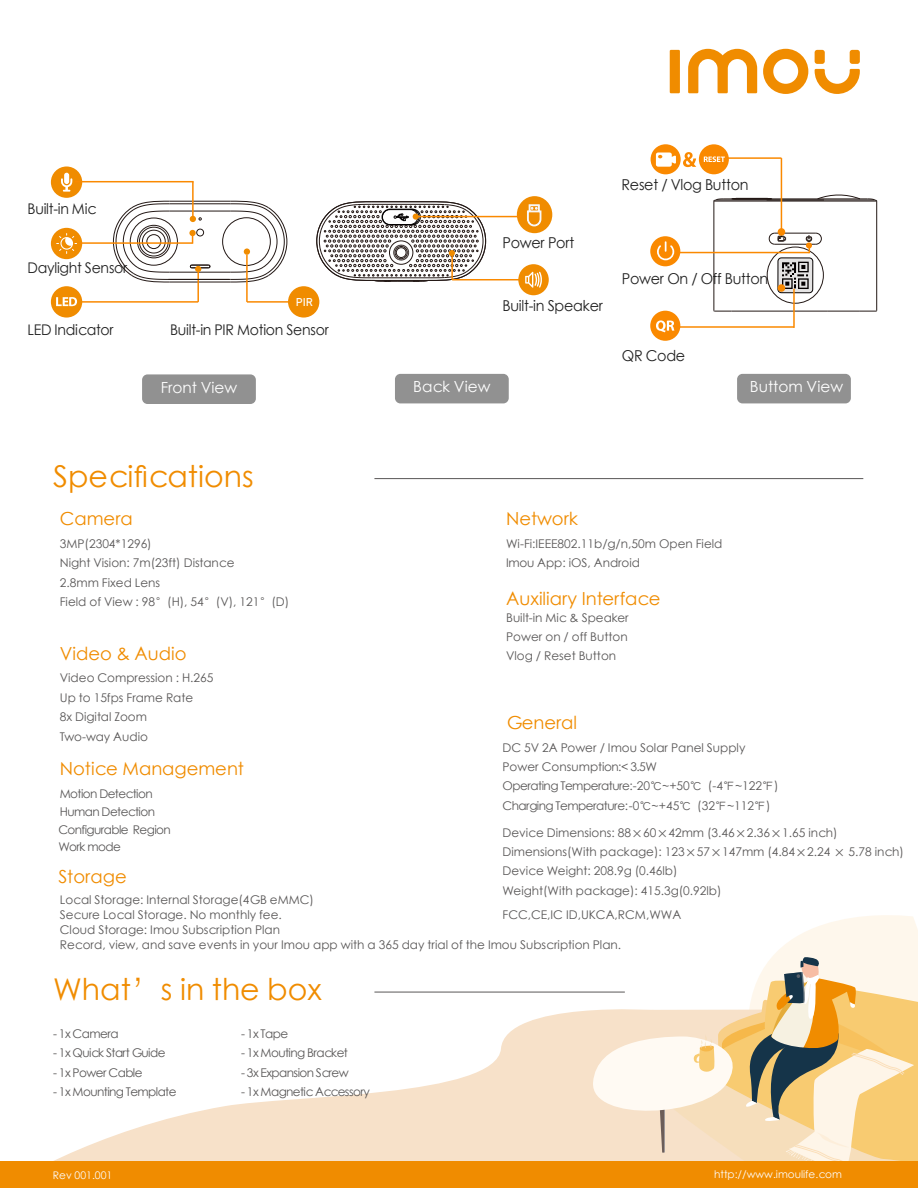
<style>
.page{position:relative;width:918px;height:1188px;background:#fff}
.page>*{position:absolute;margin:0;border:0;box-sizing:border-box;transform-origin:0 0}
.t1{font:30px "ST Xihei";color:#f08c00}
.t2{font:18px "ST Xihei";color:#f08c00}
.t3{font:15.3px "ST Xihei";color:#fff}
.t4{font:15px "ST Xihei";letter-spacing:-.02em;color:#212121;scale:.96 1}
.t5{font:14.7px "ST Xihei";letter-spacing:-.02em;color:#212121;scale:.96 1}
.t6{font:12px/19.5px "ST Xihei";color:#595757}
.t7{font:12px "ST Xihei";letter-spacing:-.05em;color:#595757}
.t8{font:12px "ST Xihei";letter-spacing:-.045em;color:#595757}
.t9{font:11.25px "Bahnschrift";color:#fff}
.t10{font:10.5px "ST Xihei";color:#fdfdfe}
</style>
<div class="page">
<div style="left:737px;top:374px;width:114px;height:29px;background:#919191;border-radius:5px"></div>
<div style="left:142px;top:374px;width:114px;height:30px;background:#919191;border-radius:5px"></div>
<div style="left:395px;top:374px;width:114px;height:29px;background:#919191;border-radius:5px"></div>
<svg style="left:54px;top:1010px;width:536px;height:151px"></svg>
<svg style="left:590px;top:915px;width:328px;height:246px"></svg>
<hr style="left:374px;top:478px;width:489px;height:1px;background:#595757">
<hr style="left:374px;top:992px;width:251px;height:1px;background:#595757">
<div style="left:0;top:1161px;width:918px;height:27px;background:#f08c00"></div>
<div style="left:670px;top:50px;width:10px;height:43px;background:#f08c00"></div>
<svg style="left:763px;top:49px;width:45px;height:45px"></svg>
<div style="left:815px;top:50px;width:10px;height:14px;background:#f08c00;border-radius:3px"></div>
<div style="left:850px;top:50px;width:10px;height:14px;background:#f08c00;border-radius:3px"></div>
<svg style="left:815px;top:69px;width:45px;height:25px"></svg>
<svg style="left:688px;top:49px;width:69px;height:44px"></svg>
<hr style="left:714px;top:201px;width:1px;height:110px;background:#231815">
<hr style="left:731px;top:311px;width:96px;height:1px;background:#231815">
<hr style="left:827px;top:311px;width:32px;height:1px;background:#231815">
<hr style="left:775px;top:244px;width:41px;height:1px;background:#231815">
<hr style="left:876px;top:201px;width:1px;height:110px;background:#231815">
<hr style="left:775px;top:233px;width:41px;height:1px;background:#231815">
<hr style="left:714px;top:201px;width:163px;height:1px;background:#231815">
<hr style="left:716px;top:200px;width:159px;height:1px;background:#231815">
<hr style="left:723px;top:199px;width:144px;height:1px;background:#231815">
<hr style="left:733px;top:198px;width:38px;height:1px;background:#231815">
<svg style="left:817px;top:194px;width:43px;height:5px"></svg>
<div style="left:767px;top:247px;width:57px;height:56px;border:1px solid #231815;border-radius:50%"></div>
<svg style="left:859px;top:310px;width:18px;height:2px"></svg>
<svg style="left:714px;top:310px;width:17px;height:2px"></svg>
<svg style="left:867px;top:199px;width:10px;height:2px"></svg>
<svg style="left:714px;top:199px;width:9px;height:2px"></svg>
<div style="left:778px;top:258px;width:35px;height:35px;background:#e5e4e4;border:1px solid #040000;border-radius:3px"></div>
<svg style="left:782px;top:262px;width:27px;height:27px"></svg>
<svg style="left:769px;top:233px;width:17px;height:12px"></svg>
<hr style="left:708px;top:157px;width:73px;height:2px;background:#fa8900">
<hr style="left:678px;top:252px;width:131px;height:1px;background:#fa8900">
<hr style="left:678px;top:326px;width:116px;height:2px;background:#fa8900">
<svg style="left:778px;top:228px;width:7px;height:8px"></svg>
<svg style="left:778px;top:284px;width:7px;height:8px"></svg>
<hr style="left:781px;top:158px;width:1px;height:74px;background:#fa8900">
<svg style="left:806px;top:233px;width:16px;height:20px"></svg>
<div style="left:651px;top:144px;width:30px;height:30px;background:#fa8900;border-radius:50%"></div>
<div style="left:699px;top:144px;width:30px;height:30px;background:#fa8900;border-radius:50%"></div>
<svg style="left:704px;top:156px;width:21px;height:6px"></svg>
<div style="left:650px;top:311px;width:30px;height:30px;background:#fa8900;border-radius:50%"></div>
<svg style="left:656px;top:320px;width:18px;height:12px"></svg>
<div style="left:650px;top:236px;width:30px;height:30px;background:#fa8900;border-radius:50%"></div>
<svg style="left:656px;top:152px;width:20px;height:15px"></svg>
<svg style="left:657px;top:241px;width:17px;height:19px"></svg>
<svg style="left:683px;top:152px;width:13px;height:15px"></svg>
<hr style="left:170px;top:282px;width:61px;height:1px;background:#231815">
<div style="left:51px;top:228px;width:31px;height:31px;background:#f08c00;border-radius:50%"></div>
<div style="left:51px;top:167px;width:31px;height:31px;background:#f08c00;border-radius:50%"></div>
<svg style="left:61px;top:173px;width:11px;height:19px"></svg>
<hr style="left:75px;top:181px;width:119px;height:1px;background:#fa8900">
<hr style="left:62px;top:301px;width:136px;height:2px;background:#fa8900">
<hr style="left:247px;top:301px;width:50px;height:2px;background:#fa8900">
<hr style="left:80px;top:242px;width:113px;height:2px;background:#fa8900">
<svg style="left:113px;top:201px;width:174px;height:81px"></svg>
<hr style="left:192px;top:182px;width:2px;height:35px;background:#fa8900">
<hr style="left:197px;top:271px;width:2px;height:31px;background:#fa8900">
<div style="left:244px;top:248px;width:6px;height:7px;background:#f08c00;border-radius:50%"></div>
<hr style="left:246px;top:255px;width:2px;height:47px;background:#fa8900">
<div style="left:51px;top:286px;width:31px;height:32px;background:#f08c00;border-radius:50%"></div>
<div style="left:288px;top:286px;width:31px;height:32px;background:#f08c00;border-radius:50%"></div>
<svg style="left:56px;top:297px;width:21px;height:9px"></svg>
<svg style="left:56px;top:233px;width:21px;height:21px"></svg>
<hr style="left:168px;top:279px;width:62px;height:1px;background:#231815">
<div style="left:517px;top:196px;width:35px;height:37px;background:#f08c00;border-radius:50%"></div>
<svg style="left:527px;top:205px;width:14px;height:21px"></svg>
<hr style="left:416px;top:216px;width:105px;height:1px;background:#fa8900">
<hr style="left:452px;top:279px;width:69px;height:1px;background:#fa8900">
<svg style="left:316px;top:201px;width:170px;height:81px"></svg>
<div style="left:518px;top:264px;width:31px;height:31px;background:#f08c00;border-radius:50%"></div>
<svg style="left:525px;top:272px;width:17px;height:16px"></svg>
<hr style="left:451px;top:256px;width:2px;height:24px;background:#fa8900">
<hr style="left:793px;top:289px;width:2px;height:39px;background:#fa8900">
<p class="t5" style="left:28px;top:198px;width:73px">Built-in Mic</p>
<p class="t5" style="left:28px;top:258px;width:106px">Daylight Sensor</p>
<p class="t9" style="left:296px;top:293px;width:19px">PIR</p>
<p class="t5" style="left:28px;top:319px;width:91px">LED Indicator</p>
<p class="t5" style="left:170px;top:319px;width:167px">Built-in PIR Motion Sensor</p>
<p class="t4" style="left:503px;top:231px;width:76px">Power Port</p>
<p class="t4" style="left:503px;top:295px;width:106px">Built-in Speaker</p>
<p class="t4" style="left:621px;top:174px;width:134px">Reset / Vlog Button</p>
<p class="t4" style="left:622px;top:268px;width:154px">Power On / Off Button</p>
<p class="t4" style="left:622px;top:345px;width:68px">QR Code</p>
<p class="t3" style="left:161px;top:377px;width:78px">Front View</p>
<p class="t3" style="left:413px;top:376px;width:79px">Back View</p>
<p class="t3" style="left:750px;top:376px;width:95px">Buttom View</p>
<h1 class="t1" style="left:53px;top:455px;width:202px">Specifications</h1>
<h2 class="t2" style="left:60px;top:506px;width:74px">Camera</h2>
<p class="t6" style="left:60px;top:534px;width:231px">3MP(2304*1296)<br>Night Vision: 7m(23ft) Distance<br>2.8mm Fixed Lens<br>Field of View : 98°(H), 54°(V), 121°(D)</p>
<h2 class="t2" style="left:60px;top:641px;width:128px">Video &amp; Audio</h2>
<h2 class="t2" style="left:506px;top:506px;width:74px">Network</h2>
<p class="t6" style="left:506px;top:534px;width:218px;line-height:18.9px">Wi-Fi:IEEE802.11b/g/n,50m Open Field<br>Imou App: iOS, Android</p>
<h2 class="t2" style="left:506px;top:586px;width:156px">Auxiliary Interface</h2>
<p class="t6" style="left:506px;top:608px;width:124px">Built-in Mic &amp; Speaker</p>
<p class="t6" style="left:506px;top:627px;width:123px">Power on / off Button</p>
<p class="t6" style="left:506px;top:646px;width:112px">Vlog / Reset Button</p>
<p class="t6" style="left:60px;top:668px;width:155px">Video Compression : H.265<br>Up to 15fps Frame Rate<br>8x Digital Zoom<br>Two-way Audio</p>
<h2 class="t2" style="left:506px;top:710px;width:73px">General</h2>
<p class="t6" style="left:503px;top:738px;width:278px">DC 5V 2A Power / Imou Solar Panel Supply<br>Power Consumption:&lt; 3.5W<br>Operating Temperature:-20℃~+50℃ (-4℉~122℉)</p>
<p class="t6" style="left:503px;top:823px;width:337px">Device Dimensions: 88×60×42mm (3.46×2.36×1.65 inch)</p>
<p class="t6" style="left:503px;top:861px;width:176px">Device Weight: 208.9g (0.46lb)</p>
<p class="t6" style="left:503px;top:905px;width:180px">FCC,CE,IC ID,UKCA,RCM,WWA</p>
<h2 class="t2" style="left:60px;top:756px;width:186px">Notice Management</h2>
<p class="t7" style="left:60px;top:785px;width:94px">Motion Detection</p>
<p class="t7" style="left:58px;top:821px;width:114px">Configurable Region</p>
<p class="t8" style="left:503px;top:797px;width:270px">Charging Temperature:-0℃~+45℃ (32℉~112℉)</p>
<p class="t7" style="left:60px;top:803px;width:97px">Human Detection</p>
<p class="t7" style="left:58px;top:838px;width:64px">Work mode</p>
<p class="t6" style="left:503px;top:842px;width:403px">Dimensions(With package): 123×57×147mm (4.84×2.24 × 5.78 inch)</p>
<h2 class="t2" style="left:58px;top:864px;width:70px">Storage</h2>
<p class="t6" style="left:503px;top:880px;width:221px">Weight(With package): 415.3g(0.92lb)</p>
<p class="t6" style="left:60px;top:892px;width:563px;line-height:15px">Local Storage: Internal Storage(4GB eMMC)<br>Secure Local Storage. No monthly fee.<br>Cloud Storage: Imou Subscription Plan<br>Record, view, and save events in your Imou app with a 365 day trial of the Imou Subscription Plan.</p>
<h1 class="t1" style="left:53px;top:968px;width:270px">What’s in the box</h1>
<p class="t7" style="left:53px;top:1025px;width:67px">- 1x Camera</p>
<p class="t7" style="left:53px;top:1044px;width:114px">- 1x Quick Start Guide</p>
<p class="t7" style="left:53px;top:1064px;width:91px">- 1x Power Cable</p>
<p class="t7" style="left:53px;top:1083px;width:125px">- 1x Mounting Template</p>
<p class="t6" style="left:241px;top:1023px;width:49px">- 1x Tape</p>
<p class="t7" style="left:241px;top:1044px;width:108px">- 1x Mouting Bracket</p>
<p class="t7" style="left:241px;top:1064px;width:109px">- 3x Expansion Screw</p>
<p class="t7" style="left:241px;top:1083px;width:130px">- 1x Magnetic Accessory</p>
<p class="t10" style="left:53px;top:1168px;width:61px">Rev 001.001</p>
<p class="t10" style="left:714px;top:1167px;width:129px">http://www.imoulife.com</p>
</div>
